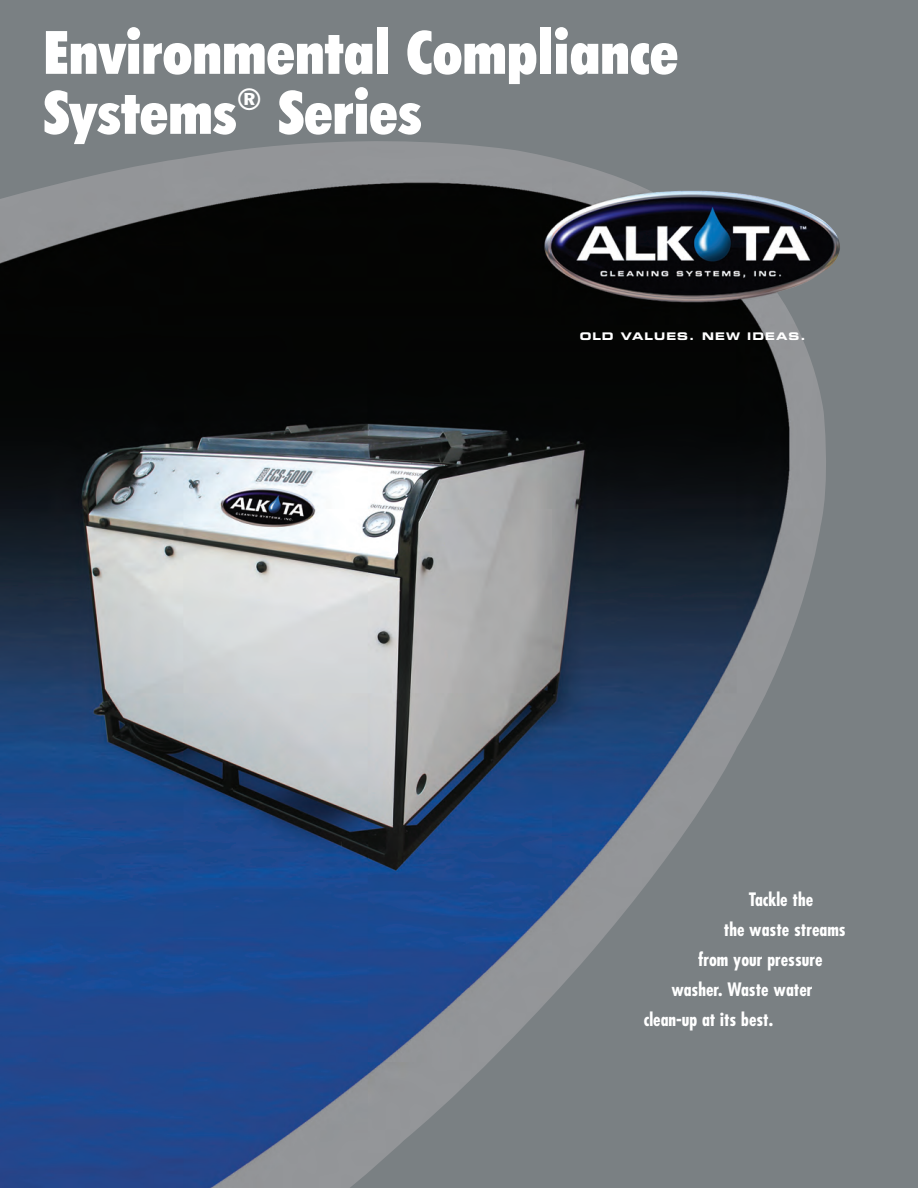
<style>
.page{position:relative;width:918px;height:1188px;background:#7a8083}
.page>*{position:absolute;margin:0;border:0;box-sizing:border-box;transform-origin:0 0}
.t1{font:900 condensed 60px/60px "Futura BT";color:#fff}
.t2{font:700 condensed 18px "Futura";color:#fff}
.t3{font:10.5px "Eurostile Bold Extended Two";letter-spacing:.1em;color:#fff}
</style>
<div class="page">
<img style="left:0;top:141px;width:840px;height:1047px">
<h1 class="t1" style="left:44px;top:26px;width:636px">Environmental Compliance<br>Systems<sup>®</sup> Series</h1>
<p class="t3" style="left:580px;top:332px;width:228px">OLD VALUES. NEW IDEAS.</p>
<p class="t2" style="left:749px;top:892px;width:66px">Tackle the</p>
<p class="t2" style="left:724px;top:922px;width:123px">the waste streams</p>
<p class="t2" style="left:698px;top:952px;width:126px">from your pressure</p>
<p class="t2" style="left:671px;top:982px;width:143px">washer. Waste water</p>
<p class="t2" style="left:644px;top:1012px;width:131px">clean-up at its best.</p>
</div>
